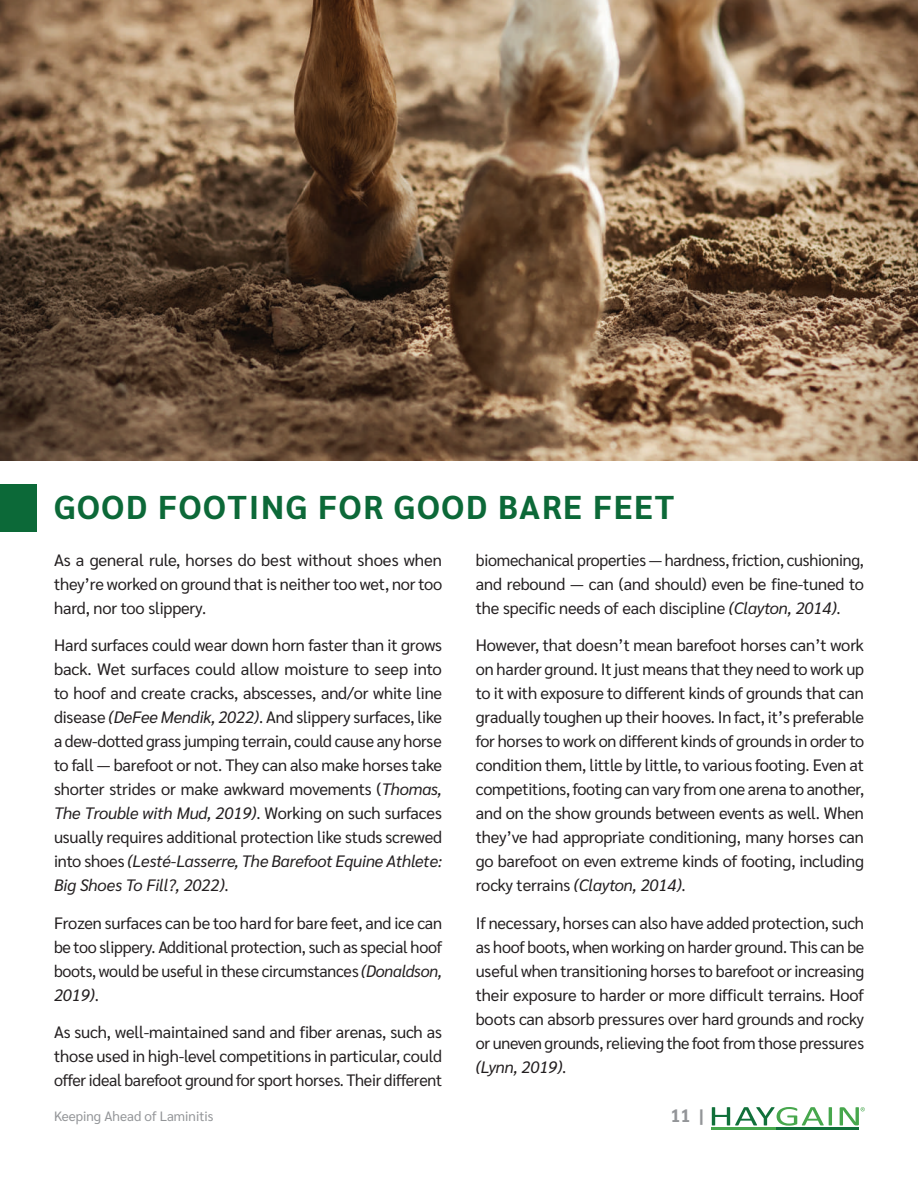
<style>
.page{position:relative;width:918px;height:1188px;background:#fff}
.page>*{position:absolute;margin:0;border:0;box-sizing:border-box;transform-origin:0 0}
.t1{font:700 33px "Sarabun";letter-spacing:.05em;color:#0c6938}
.t2{font:700 18px "Sarabun";color:#939598}
.t3{font:16.5px/24px "Sarabun";letter-spacing:-.01em;color:#231f20;text-align:justify}
.t4{font:13.5px "Sarabun";color:#939598}
.s1{font-style:italic}
</style>
<div class="page">
<hr style="left:775px;top:1128px;width:84px;height:2px;background:#11703a">
<hr style="left:712px;top:1128px;width:64px;height:2px;background:#47a74d">
<svg style="left:712px;top:1107px;width:120px;height:19px"></svg>
<svg style="left:840px;top:1107px;width:25px;height:18px"></svg>
<img style="left:0;top:0;width:918px;height:460px">
<div style="left:0;top:484px;width:36px;height:47px;background:#0c6938"></div>
<h1 class="t1" style="left:54px;top:489px;width:622px">GOOD FOOTING FOR GOOD BARE FEET</h1>
<p class="t3" style="left:476px;top:548px;width:390px">biomechanical properties — hardness, friction, cushioning, and rebound — can (and should) even be fine-tuned to the specific needs of each discipline <span class="s1">(Clayton, 2014)</span>.</p>
<p class="t3" style="left:476px;top:633px;width:390px">However, that doesn’t mean barefoot horses can’t work on harder ground. It just means that they need to work up to it with exposure to different kinds of grounds that can gradually toughen up their hooves. In fact, it’s preferable for horses to work on different kinds of grounds in order to condition them, little by little, to various footing. Even at competitions, footing can vary from one arena to another, and on the show grounds between events as well. When they’ve had appropriate conditioning, many horses can go barefoot on even extreme kinds of footing, including rocky terrains <span class="s1">(Clayton, 2014)</span>.</p>
<p class="t3" style="left:476px;top:911px;width:390px">If necessary, horses can also have added protection, such as hoof boots, when working on harder ground. This can be useful when transitioning horses to barefoot or increasing their exposure to harder or more difficult terrains. Hoof boots can absorb pressures over hard grounds and rocky or uneven grounds, relieving the foot from those pressures <span class="s1">(Lynn, 2019)</span>.</p>
<p class="t3" style="left:54px;top:548px;width:390px">As a general rule, horses do best without shoes when they’re worked on ground that is neither too wet, nor too hard, nor too slippery.</p>
<p class="t3" style="left:54px;top:633px;width:390px">Hard surfaces could wear down horn faster than it grows back. Wet surfaces could allow moisture to seep into to hoof and create cracks, abscesses, and/or white line disease <span class="s1">(DeFee Mendik, 2022)</span>. And slippery surfaces, like a dew-dotted grass jumping terrain, could cause any horse to fall — barefoot or not. They can also make horses take shorter strides or make awkward movements (<span class="s1">Thomas, The Trouble with Mud, 2019)</span>. Working on such surfaces usually requires additional protection like studs screwed into shoes <span class="s1">(Lesté-Lasserre, The Barefoot Equine Athlete:<br>Big Shoes To Fill?, 2022)</span>.</p>
<p class="t3" style="left:54px;top:911px;width:390px">Frozen surfaces can be too hard for bare feet, and ice can be too slippery. Additional protection, such as special hoof boots, would be useful in these circumstances <span class="s1">(Donaldson, 2019)</span>.</p>
<p class="t3" style="left:54px;top:1020px;width:390px">As such, well-maintained sand and fiber arenas, such as those used in high-level competitions in particular, could offer ideal barefoot ground for sport horses. Their different</p>
<p class="t4" style="left:54px;top:1109px;width:161px">Keeping Ahead of Laminitis</p>
<p class="t2" style="left:670px;top:1105px;width:35px">11 |</p>
</div>
